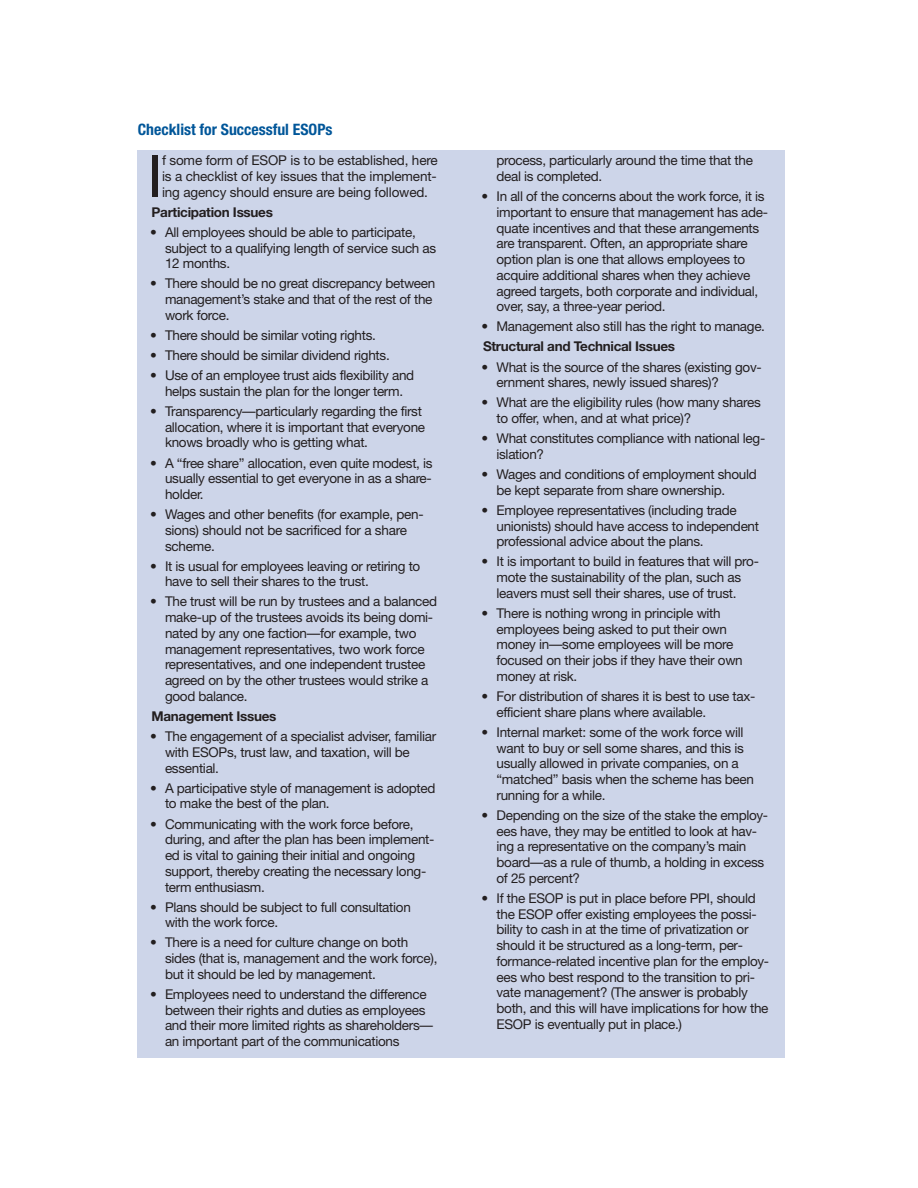
<style>
.page{position:relative;width:918px;height:1188px;background:#fff}
.page>*{position:absolute;margin:0;border:0;box-sizing:border-box;transform-origin:0 0}
.t1{font:57.6px "Helvetica Neue";color:#231f20}
.t2{font:700 condensed 15.75px "Helvetica Neue";color:#005699}
.t3{font:13.5px/15.8px "Helvetica Neue";letter-spacing:-.02em;color:#231f20}
.t4{font:700 13.5px "Helvetica Neue";letter-spacing:-.02em;color:#231f20}
</style>
<div class="page">
<div style="left:137px;top:150px;width:648px;height:908px;background:#cdd5e9"></div>
<p class="t2" style="left:138px;top:123px;width:196px">Checklist for Successful ESOPs</p>
<h1 class="t1" style="left:148px;top:156px;width:16px">I</h1>
<p class="t3" style="left:162px;top:154px;width:277px;text-align:justify">f some form of ESOP is to be established, here is a checklist of key issues that the implement&shy;ing agency should ensure are being followed.</p>
<p class="t4" style="left:152px;top:207px;width:123px">Participation Issues</p>
<p class="t3" style="left:165px;top:225px;width:273px;text-indent:-15px">• All employees should be able to participate, subject to a qualifying length of service such as<br>12 months.</p>
<p class="t3" style="left:165px;top:277px;width:272px;text-indent:-15px">• There should be no great discrepancy between management’s stake and that of the rest of the work force.</p>
<p class="t3" style="left:150px;top:329px;width:227px">• There should be similar voting rights.</p>
<p class="t3" style="left:150px;top:349px;width:241px">• There should be similar dividend rights.</p>
<p class="t3" style="left:150px;top:369px;width:266px;text-align:center">• Use of an employee trust aids flexibility and helps sustain the plan for the longer term.</p>
<p class="t3" style="left:165px;top:405px;width:262px;text-indent:-15px">• Transparency—particularly regarding the first allocation, where it is important that everyone knows broadly who is getting what.</p>
<p class="t3" style="left:165px;top:456px;width:269px;text-align:justify;text-indent:-15px">• A “free share” allocation, even quite modest, is usually essential to get everyone in as a share&shy;holder.</p>
<p class="t3" style="left:165px;top:508px;width:260px;text-indent:-15px">• Wages and other benefits (for example, pen&shy;sions) should not be sacrificed for a share scheme.</p>
<p class="t3" style="left:165px;top:559px;width:257px;text-indent:-15px">• It is usual for employees leaving or retiring to have to sell their shares to the trust.</p>
<p class="t3" style="left:165px;top:595px;width:274px;text-indent:-15px">• The trust will be run by trustees and a balanced make-up of the trustees avoids its being domi&shy;nated by any one faction—for example, two management representatives, two work force representatives, and one independent trustee agreed on by the other trustees would strike a good balance.</p>
<p class="t4" style="left:152px;top:711px;width:126px">Management Issues</p>
<p class="t3" style="left:165px;top:730px;width:273px;text-indent:-15px">• The engagement of a specialist adviser, familiar with ESOPs, trust law, and taxation, will be essential.</p>
<p class="t3" style="left:165px;top:781px;width:272px;text-indent:-15px">• A participative style of management is adopted to make the best of the plan.</p>
<p class="t3" style="left:165px;top:817px;width:271px;text-indent:-15px">• Communicating with the work force before, during, and after the plan has been implement&shy;ed is vital to gaining their initial and ongoing support, thereby creating the necessary long&shy;term enthusiasm.</p>
<p class="t3" style="left:165px;top:900px;width:247px;text-indent:-15px">• Plans should be subject to full consultation with the work force.</p>
<p class="t3" style="left:165px;top:936px;width:274px;text-indent:-15px">• There is a need for culture change on both sides (that is, management and the work force), but it should be led by management.</p>
<p class="t3" style="left:165px;top:988px;width:269px;text-indent:-15px">• Employees need to understand the difference between their rights and duties as employees and their more limited rights as shareholders— an important part of the communications</p>
<p class="t3" style="left:497px;top:154px;width:258px">process, particularly around the time that the deal is completed.</p>
<p class="t3" style="left:497px;top:190px;width:273px;text-indent:-15px">• In all of the concerns about the work force, it is important to ensure that management has ade&shy;quate incentives and that these arrangements are transparent. Often, an appropriate share option plan is one that allows employees to acquire additional shares when they achieve agreed targets, both corporate and individual, over, say, a three-year period.</p>
<p class="t3" style="left:482px;top:320px;width:285px">• Management also still has the right to manage.</p>
<p class="t4" style="left:483px;top:342px;width:194px">Structural and Technical Issues</p>
<p class="t3" style="left:497px;top:360px;width:267px;text-indent:-15px">• What is the source of the shares (existing gov&shy;ernment shares, newly issued shares)?</p>
<p class="t3" style="left:497px;top:396px;width:266px;text-indent:-15px">• What are the eligibility rules (how many shares to offer, when, and at what price)?</p>
<p class="t3" style="left:497px;top:432px;width:270px;text-indent:-15px">• What constitutes compliance with national leg&shy;islation?</p>
<p class="t3" style="left:497px;top:468px;width:262px;text-indent:-15px">• Wages and conditions of employment should be kept separate from share ownership.</p>
<p class="t3" style="left:497px;top:503px;width:264px;text-indent:-15px">• Employee representatives (including trade unionists) should have access to independent professional advice about the plans.</p>
<p class="t3" style="left:482px;top:555px;width:279px;text-align:center">• It is important to build in features that will pro&shy;mote the sustainability of the plan, such as leavers must sell their shares, use of trust.</p>
<p class="t3" style="left:497px;top:607px;width:248px;text-indent:-15px">• There is nothing wrong in principle with employees being asked to put their own money in—some employees will be more focused on their jobs if they have their own money at risk.</p>
<p class="t3" style="left:497px;top:690px;width:260px;text-indent:-15px">• For distribution of shares it is best to use tax&shy;efficient share plans where available.</p>
<p class="t3" style="left:497px;top:725px;width:259px;text-indent:-15px">• Internal market: some of the work force will want to buy or sell some shares, and this is usually allowed in private companies, on a “matched” basis when the scheme has been running for a while.</p>
<p class="t3" style="left:497px;top:809px;width:273px;text-indent:-15px">• Depending on the size of the stake the employ&shy;ees have, they may be entitled to look at hav&shy;ing a representative on the company’s main board—as a rule of thumb, a holding in excess of 25 percent?</p>
<p class="t3" style="left:497px;top:892px;width:274px;text-indent:-15px">• If the ESOP is put in place before PPI, should the ESOP offer existing employees the possi&shy;bility to cash in at the time of privatization or should it be structured as a long-term, per&shy;formance-related incentive plan for the employ&shy;ees who best respond to the transition to pri&shy;vate management? (The answer is probably both, and this will have implications for how the ESOP is eventually put in place.)</p>
</div>
